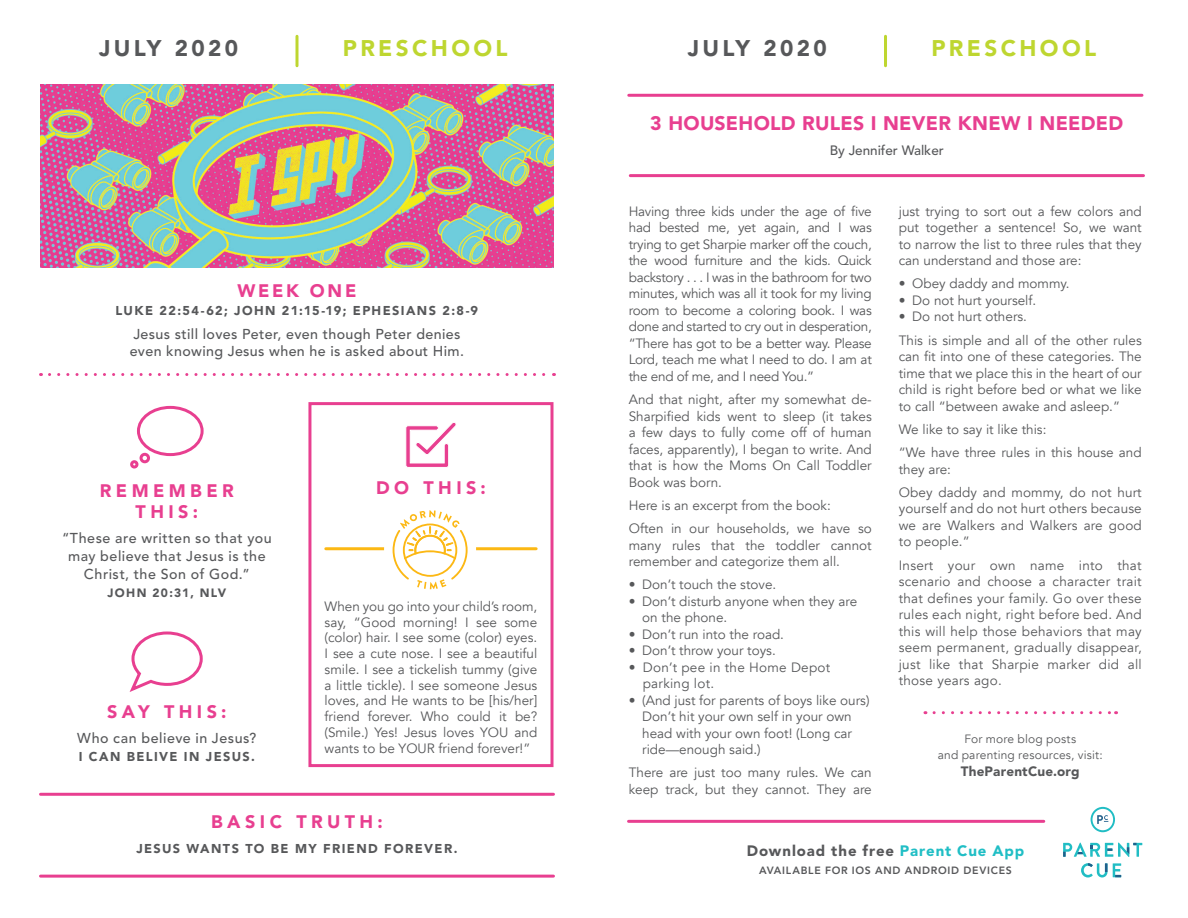
<style>
.page{position:relative;width:1188px;height:918px;background:#fff}
.page>*{position:absolute;margin:0;border:0;box-sizing:border-box;transform-origin:0 0}
.t1{font:900 22.5px "Avenir LT Std";letter-spacing:.15em;color:#bed630}
.t2{font:900 22.5px "Avenir LT Std";letter-spacing:.15em;color:#57585a}
.t3{font:900 19.5px "Avenir LT Std";letter-spacing:.015em;color:#e83f90}
.t4{font:900 18px "Avenir LT Std";letter-spacing:.245em;color:#e83f90}
.t5{font:900 15px "Avenir LT Std";letter-spacing:.06em;color:#57585a}
.t6{font:500 14.25px/18px "Avenir LT Std";letter-spacing:.025em;color:#57585a}
.t7{font:13.5px/16.5px "Avenir";color:#57585a}
.t8{font:13.5px/16.5px "Avenir";letter-spacing:.02em;color:#57585a}
.t9{font:900 13.5px "Avenir LT Std";letter-spacing:.015em;color:#57585a}
.t10{font:500 13.5px "Avenir LT Std";color:#57585a}
.t11{font:900 12.75px "Avenir LT Std";letter-spacing:.11em;color:#57585a}
.t12{font:12px/16.5px "Avenir";letter-spacing:.015em;color:#57585a;text-align:center}
.t13{font:900 12px "Avenir LT Std";letter-spacing:.115em;color:#57585a}
.t14{font:800 10.5px "Avenir LT Std";letter-spacing:.07em;color:#57585a}
.s1{color:#20bec5}
</style>
<div class="page">
<svg style="left:50px;top:373px;width:505px;height:3px"></svg>
<svg style="left:405px;top:422px;width:51px;height:45px"></svg>
<hr style="left:326px;top:547px;width:210px;height:3px;background:#fcb814">
<div style="left:384px;top:504px;width:92px;height:92px;background:#fff;border-radius:50%"></div>
<svg style="left:393px;top:510px;width:75px;height:79px"></svg>
<div style="left:308px;top:402px;width:246px;height:365px;border:3px solid #e83f90"></div>
<div style="left:137px;top:406px;width:67px;height:50px;border:3px solid #e83f90;border-radius:50%"></div>
<div style="left:140px;top:453px;width:10px;height:10px;border:3px solid #e83f90;border-radius:50%"></div>
<div style="left:130px;top:460px;width:8px;height:9px;border:3px solid #e83f90;border-radius:50%"></div>
<svg style="left:129px;top:631px;width:74px;height:61px"></svg>
<hr style="left:40px;top:875px;width:514px;height:3px;background:#e83f90">
<hr style="left:40px;top:793px;width:514px;height:3px;background:#e83f90">
<hr style="left:296px;top:36px;width:2px;height:30px;background:#bed630">
<img style="left:40px;top:84px;width:514px;height:184px">
<hr style="left:629px;top:820px;width:415px;height:3px;background:#e83f90">
<svg style="left:1113px;top:863px;width:8px;height:14px"></svg>
<svg style="left:1063px;top:843px;width:79px;height:14px"></svg>
<svg style="left:1081px;top:863px;width:26px;height:14px"></svg>
<svg style="left:1091px;top:807px;width:24px;height:25px"></svg>
<hr style="left:884px;top:36px;width:3px;height:30px;background:#bed630">
<hr style="left:630px;top:174px;width:514px;height:3px;background:#e83f90">
<hr style="left:629px;top:94px;width:513px;height:3px;background:#e83f90">
<svg style="left:934px;top:711px;width:183px;height:3px"></svg>
<h1 class="t2" style="left:99px;top:35px;width:141px">JULY 2020</h1>
<h1 class="t1" style="left:343px;top:35px;width:166px">PRESCHOOL</h1>
<h3 class="t4" style="left:237px;top:280px;width:120px">WEEK ONE</h3>
<p class="t11" style="left:116px;top:303px;width:364px">LUKE 22:54-62; JOHN 21:15-19; EPHESIANS 2:8-9</p>
<p class="t6" style="left:130px;top:326px;width:336px;line-height:17.2px">Jesus still loves Peter, even though Peter denies even knowing Jesus when he is asked about Him.</p>
<h3 class="t4" style="left:100px;top:480px;width:136px">REMEMBER</h3>
<h3 class="t4" style="left:376px;top:477px;width:111px">DO THIS:</h3>
<h3 class="t4" style="left:136px;top:501px;width:64px">THIS:</h3>
<p class="t6" style="left:62px;top:529px;width:211px;text-align:center">“These are written so that you may believe that Jesus is the<br>Christ, the Son of God.”</p>
<p class="t13" style="left:107px;top:586px;width:120px">JOHN 20:31, NLV</p>
<h3 class="t4" style="left:107px;top:701px;width:121px">SAY THIS:</h3>
<p class="t6" style="left:77px;top:729px;width:181px">Who can believe in Jesus?</p>
<p class="t11" style="left:79px;top:749px;width:178px">I CAN BELIVE IN JESUS.</p>
<p class="t7" style="left:325px;top:599px;width:214px;line-height:15.8px;text-align:justify">When you go into your child’s room, say, “Good morning! I see some (color) hair. I see some (color) eyes.<br>I see a cute nose. I see a beautiful smile. I see a tickelish tummy (give a little tickle). I see someone Jesus loves, and He wants to be [his/her] friend forever. Who could it be? (Smile.) Yes! Jesus loves YOU and wants to be YOUR friend forever!”</p>
<h3 class="t4" style="left:211px;top:811px;width:173px">BASIC TRUTH:</h3>
<p class="t11" style="left:136px;top:841px;width:323px">JESUS WANTS TO BE MY FRIEND FOREVER.</p>
<h1 class="t2" style="left:688px;top:35px;width:141px">JULY 2020</h1>
<h1 class="t1" style="left:931px;top:35px;width:166px">PRESCHOOL</h1>
<h2 class="t3" style="left:650px;top:111px;width:475px">3 HOUSEHOLD RULES I NEVER KNEW I NEEDED</h2>
<p class="t10" style="left:830px;top:143px;width:116px">By Jennifer Walker</p>
<p class="t7" style="left:629px;top:203px;width:245px;text-align:justify">Having three kids under the age of five had bested me, yet again, and I was trying to get Sharpie marker off the couch, the wood furniture and the kids. Quick backstory . . . I was in the bathroom for two minutes, which was all it took for my living room to become a coloring book. I was done and started to cry out in desperation, “There has got to be a better way. Please Lord, teach me what I need to do. I am at the end of me, and I need You.”</p>
<p class="t7" style="left:629px;top:391px;width:245px;text-align:justify">And that night, after my somewhat de-Sharpified kids went to sleep (it takes a few days to fully come off of human faces, apparently), I began to write. And that is how the Moms On Call Toddler Book was born.</p>
<p class="t7" style="left:629px;top:494px;width:244px;line-height:23.2px">Here is an excerpt from the book:<br>Often in our households, we have so</p>
<p class="t7" style="left:629px;top:537px;width:244px">many rules that the toddler cannot remember and categorize them all.</p>
<p class="t7" style="left:629px;top:577px;width:149px">• Don’t touch the stove.</p>
<p class="t7" style="left:642px;top:593px;width:217px;text-indent:-14px">• Don’t disturb anyone when they are on the phone.</p>
<p class="t7" style="left:629px;top:626px;width:157px">• Don’t run into the road.</p>
<p class="t7" style="left:629px;top:643px;width:149px">• Don’t throw your toys.</p>
<p class="t8" style="left:643px;top:659px;width:189px;text-indent:-14px">• Don’t pee in the Home Depot parking lot.</p>
<p class="t7" style="left:642px;top:692px;width:229px;text-indent:-14px">• (And just for parents of boys like ours)<br>Don’t hit your own self in your own head with your own foot! (Long car ride—enough said.)</p>
<p class="t7" style="left:629px;top:765px;width:245px">There are just too many rules. We can keep track, but they cannot. They are</p>
<p class="t7" style="left:899px;top:203px;width:245px;text-align:justify">just trying to sort out a few colors and put together a sentence! So, we want to narrow the list to three rules that they can understand and those are:</p>
<p class="t7" style="left:899px;top:276px;width:172px">• Obey daddy and mommy.</p>
<p class="t7" style="left:899px;top:292px;width:139px">• Do not hurt yourself.</p>
<p class="t7" style="left:899px;top:305px;width:244px;line-height:23.2px">• Do not hurt others.<br>This is simple and all of the other rules</p>
<p class="t7" style="left:899px;top:349px;width:244px;text-align:justify">can fit into one of these categories. The time that we place this in the heart of our child is right before bed or what we like to call “between awake and asleep.”</p>
<p class="t7" style="left:899px;top:418px;width:244px;line-height:23.2px">We like to say it like this:<br>“We have three rules in this house and</p>
<p class="t7" style="left:899px;top:458px;width:245px;line-height:23.2px">they are:<br>Obey daddy and mommy, do not hurt</p>
<p class="t7" style="left:899px;top:501px;width:245px;text-align:justify">yourself and do not hurt others because we are Walkers and Walkers are good to people.”</p>
<p class="t7" style="left:899px;top:557px;width:245px;text-align:justify">Insert your own name into that scenario and choose a character trait that defines your family. Go over these rules each night, right before bed. And this will help those behaviors that may seem permanent, gradually disappear, just like that Sharpie marker did all those years ago.</p>
<p class="t12" style="left:938px;top:731px;width:166px">For more blog posts<br>and parenting resources, visit:</p>
<p class="t9" style="left:961px;top:763px;width:120px">TheParentCue.org</p>
<p class="t5" style="left:747px;top:842px;width:279px">Download the free <span class="s1">Parent Cue App</span></p>
<p class="t14" style="left:759px;top:865px;width:254px">AVAILABLE FOR IOS AND ANDROID DEVICES</p>
</div>
